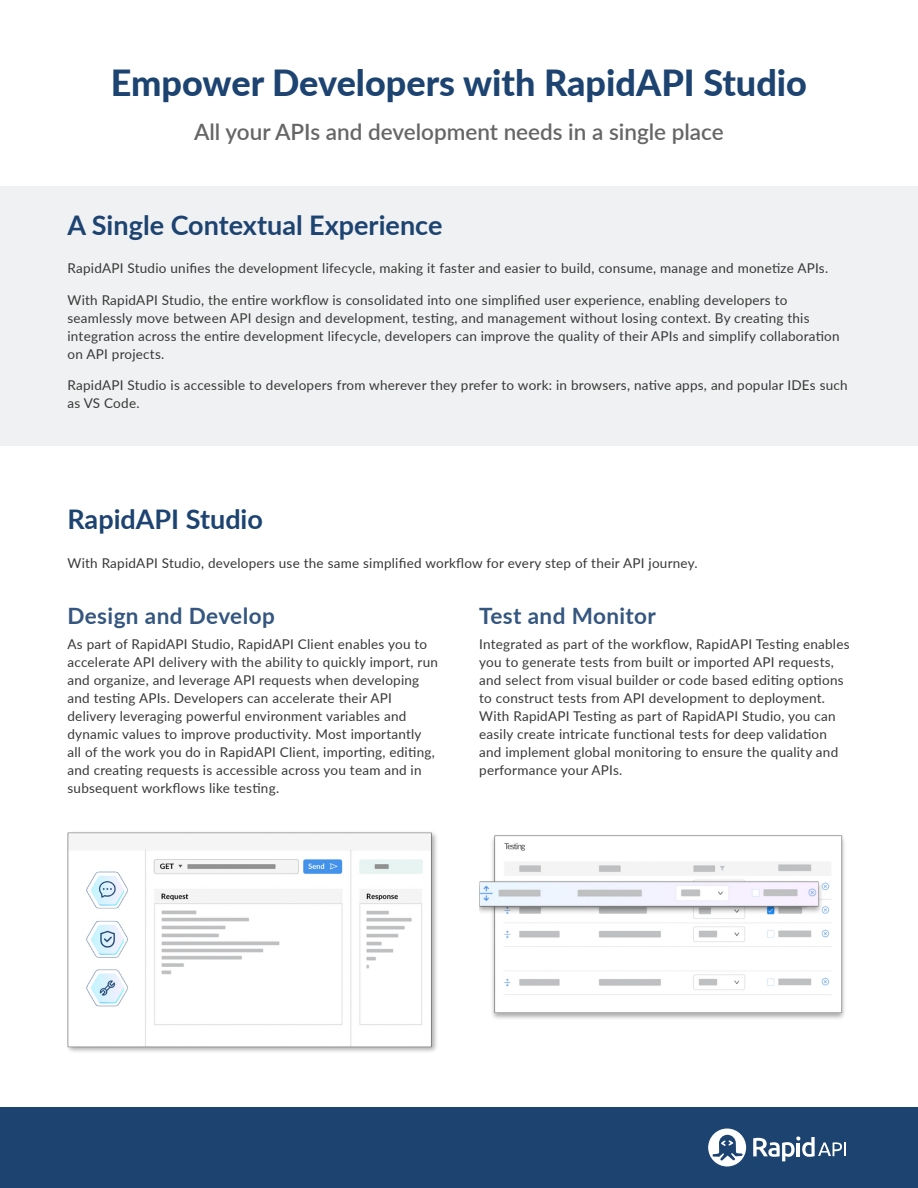
<style>
.page{position:relative;width:918px;height:1188px;background:#fff}
.page>*{position:absolute;margin:0;border:0;box-sizing:border-box;transform-origin:0 0}
.t1{font:800 36px "Lato";color:#1d4371}
.t2{font:700 27px "Lato";color:#1d4371}
.Subtitle{font:600 22.5px "Lato";color:#666}
.t3{font:700 22.5px "Lato";letter-spacing:.02em;color:#34567f}
.Body_text_9_12{font:13.5px/18px "Lato";letter-spacing:.02em;color:#383838}
</style>
<div class="page">
<div style="left:0;top:1107px;width:918px;height:81px;background:#1d4371"></div>
<img style="left:68px;top:832px;width:369px;height:220px">
<div style="left:0;top:186px;width:918px;height:260px;background:#f0f1f2"></div>
<img style="left:479px;top:835px;width:366px;height:184px">
<svg style="left:708px;top:1129px;width:38px;height:37px"></svg>
<svg style="left:753px;top:1136px;width:93px;height:25px"></svg>
<p class="t1" style="left:111px;top:57px;width:698px">Empower Developers with RapidAPI Studio</p>
<p class="Subtitle" style="left:194px;top:115px;width:531px">All your APIs and development needs in a single place</p>
<h1 class="t2" style="left:68px;top:205px;width:376px">A Single Contextual Experience</h1>
<p class="Body_text_9_12" style="left:68px;top:259px;width:762px">RapidAPI Studio unifies the development lifecycle, making it faster and easier to build, consume, manage and monetize APIs.</p>
<p class="Body_text_9_12" style="left:68px;top:290px;width:774px">With RapidAPI Studio, the entire workflow is consolidated into one simplified user experience, enabling developers to seamlessly move between API design and development, testing, and management without losing context. By creating this integration across the entire development lifecycle, developers can improve the quality of their APIs and simplify collaboration on API projects.</p>
<p class="Body_text_9_12" style="left:68px;top:376px;width:782px">RapidAPI Studio is accessible to developers from wherever they prefer to work: in browsers, native apps, and popular IDEs such as VS Code.</p>
<h1 class="t2" style="left:68px;top:500px;width:197px">RapidAPI Studio</h1>
<p class="Body_text_9_12" style="left:68px;top:553px;width:632px">With RapidAPI Studio, developers use the same simplified workflow for every step of their API journey.</p>
<h2 class="t3" style="left:479px;top:599px;width:178px">Test and Monitor</h2>
<p class="Body_text_9_12" style="left:479px;top:634px;width:372px">Integrated as part of the workflow, RapidAPI Testing enables you to generate tests from built or imported API requests, and select from visual builder or code based editing options to construct tests from API development to deployment.<br>With RapidAPI Testing as part of RapidAPI Studio, you can easily create intricate functional tests for deep validation and implement global monitoring to ensure the quality and performance your APIs.</p>
<h2 class="t3" style="left:68px;top:599px;width:209px">Design and Develop</h2>
<p class="Body_text_9_12" style="left:68px;top:634px;width:372px">As part of RapidAPI Studio, RapidAPI Client enables you to accelerate API delivery with the ability to quickly import, run and organize, and leverage API requests when developing and testing APIs. Developers can accelerate their API delivery leveraging powerful environment variables and dynamic values to improve productivity. Most importantly all of the work you do in RapidAPI Client, importing, editing, and creating requests is accessible across you team and in subsequent workflows like testing.</p>
</div>
